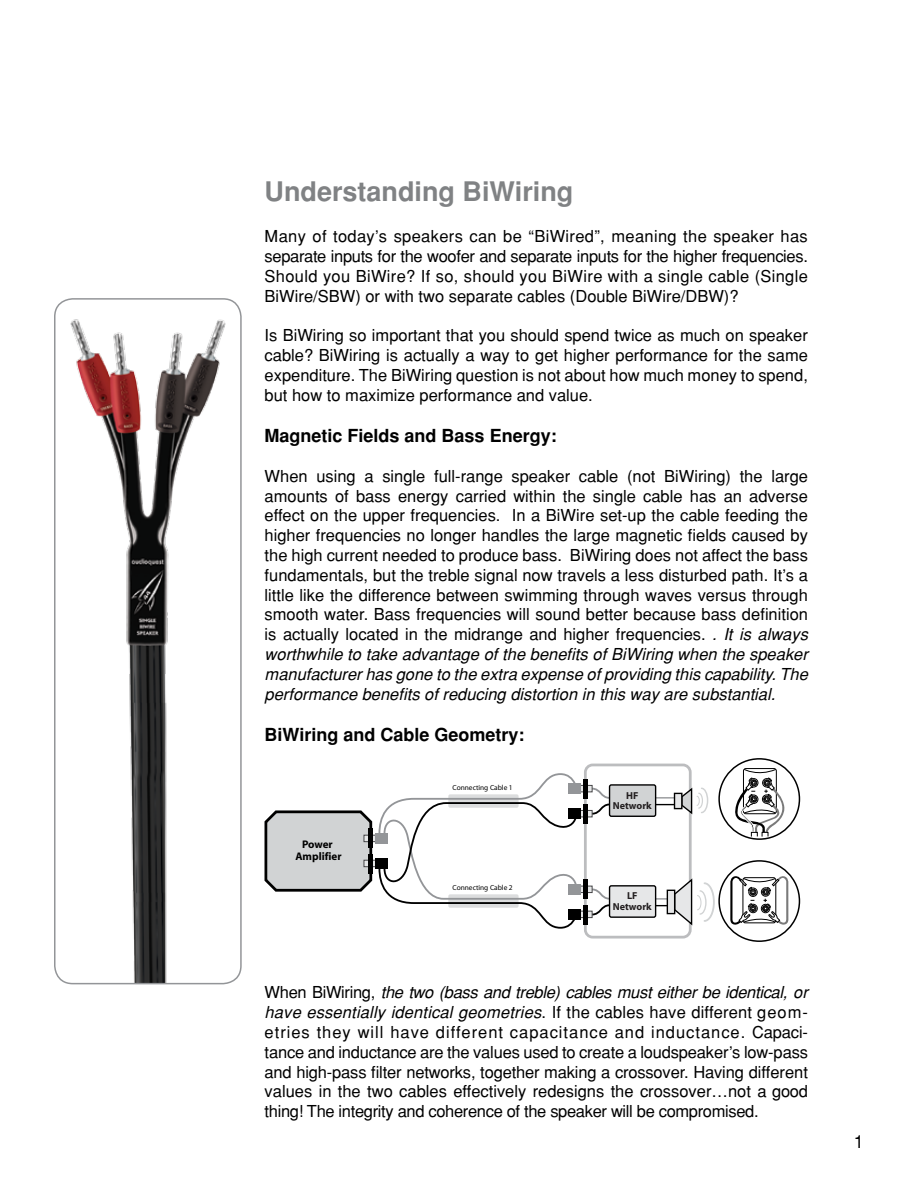
<style>
.page{position:relative;width:918px;height:1188px;background:#fff}
.page>*{position:absolute;margin:0;border:0;box-sizing:border-box;transform-origin:0 0}
.t1{font:700 27px "Helvetica";color:#808284}
.t2{font:700 18px "Helvetica";color:#000}
.t3{font:16.5px/19.8px "Helvetica";color:#000;text-align:justify}
.t4{font:700 11.1px/12.3px "Myriad";color:#000;text-align:center}
.t5{font:700 10.2px/10.5px "Myriad";color:#231f20;text-align:center}
.t6{font:7.35px "Myriad";color:#000}
.s1{font-style:italic}
</style>
<div class="page">
<img style="left:55px;top:299px;width:186px;height:685px;border-radius:18px">
<div style="left:54px;top:298px;width:188px;height:686px;border:2px solid #939598;border-radius:18px"></div>
<svg style="left:656px;top:898px;width:11px;height:8px"></svg>
<svg style="left:590px;top:787px;width:19px;height:28px"></svg>
<svg style="left:590px;top:888px;width:19px;height:28px"></svg>
<div style="left:584px;top:764px;width:108px;height:175px;border:3px solid #bcbdbf;border-radius:7px"></div>
<div style="left:580px;top:886px;width:12px;height:7px;background:#e6e7e8"></div>
<div style="left:580px;top:886px;width:13px;height:7px;border:1px solid #474749"></div>
<div style="left:580px;top:911px;width:12px;height:7px;background:#e6e7e8"></div>
<div style="left:580px;top:911px;width:13px;height:7px;border:1px solid #474749"></div>
<div style="left:583px;top:880px;width:5px;height:19px;background:#000"></div>
<div style="left:583px;top:905px;width:5px;height:19px;background:#000"></div>
<div style="left:568px;top:884px;width:13px;height:10px;background:#939598"></div>
<div style="left:568px;top:909px;width:13px;height:10px;background:#000"></div>
<div style="left:580px;top:785px;width:12px;height:7px;background:#e6e7e8"></div>
<div style="left:580px;top:785px;width:13px;height:7px;border:1px solid #474749"></div>
<div style="left:580px;top:810px;width:12px;height:7px;background:#e6e7e8"></div>
<div style="left:580px;top:810px;width:13px;height:7px;border:1px solid #474749"></div>
<div style="left:583px;top:779px;width:5px;height:19px;background:#000"></div>
<div style="left:583px;top:804px;width:5px;height:20px;background:#000"></div>
<div style="left:568px;top:784px;width:13px;height:10px;background:#939598"></div>
<div style="left:568px;top:809px;width:13px;height:10px;background:#000"></div>
<div style="left:610px;top:785px;width:46px;height:31px;background:#d1d3d4;border-radius:2px"></div>
<div style="left:609px;top:784px;width:47px;height:33px;border:1px solid #000;border-radius:2px"></div>
<div style="left:610px;top:886px;width:46px;height:31px;background:#e6e7e8;border-radius:2px"></div>
<div style="left:609px;top:885px;width:47px;height:33px;border:1px solid #000;border-radius:2px"></div>
<div style="left:667px;top:890px;width:8px;height:24px;background:#e6e7e8"></div>
<div style="left:667px;top:890px;width:8px;height:24px;border:1px solid #000"></div>
<svg style="left:656px;top:786px;width:53px;height:30px"></svg>
<svg style="left:264px;top:773px;width:314px;height:156px"></svg>
<div style="left:743px;top:768px;width:34px;height:46px;border:1px solid #000;border-radius:2px"></div>
<svg style="left:734px;top:769px;width:62px;height:68px"></svg>
<div style="left:718px;top:758px;width:82px;height:82px;border:2px solid #000;border-radius:50%"></div>
<svg style="left:673px;top:877px;width:49px;height:62px"></svg>
<svg style="left:730px;top:876px;width:58px;height:49px"></svg>
<div style="left:718px;top:860px;width:82px;height:82px;border:2px solid #000;border-radius:50%"></div>
<h1 class="t1" style="left:265px;top:176px;width:310px">Understanding BiWiring</h1>
<p class="t3" style="left:265px;top:227px;width:545px">Many of today’s speakers can be “BiWired”, meaning the speaker has separate inputs for the woofer and separate inputs for the higher frequencies.<br>Should you BiWire? If so, should you BiWire with a single cable (Single BiWire/SBW) or with two separate cables (Double BiWire/DBW)?</p>
<p class="t3" style="left:265px;top:326px;width:545px">Is BiWiring so important that you should spend twice as much on speaker cable? BiWiring is actually a way to get higher performance for the same expenditure. The BiWiring question is not about how much money to spend, but how to maximize performance and value.</p>
<p class="t2" style="left:265px;top:425px;width:294px">Magnetic Fields and Bass Energy:</p>
<p class="t3" style="left:265px;top:466px;width:545px">When using a single full-range speaker cable (not BiWiring) the large amounts of bass energy carried within the single cable has an adverse effect on the upper frequencies. In a BiWire set-up the cable feeding the higher frequencies no longer handles the large magnetic fields caused by the high current needed to produce bass. BiWiring does not affect the bass fundamentals, but the treble signal now travels a less disturbed path. It’s a little like the difference between swimming through waves versus through smooth water. Bass frequencies will sound better because bass definition is actually located in the midrange and higher frequencies. <span class="s1">. It is always worthwhile to take advantage of the benefits of BiWiring when the speaker manufacturer has gone to the extra expense of providing this capability. The performance benefits of reducing distortion in this way are substantial.</span></p>
<p class="t2" style="left:265px;top:724px;width:261px">BiWiring and Cable Geometry:</p>
<p class="t5" style="left:626px;top:532px;width:14px">HF</p>
<p class="t6" style="left:430px;top:577px;width:56px">Connecting Cable</p>
<p class="t4" style="left:295px;top:592px;width:48px">Amplifier</p>
<p class="t5" style="left:613px;top:632px;width:40px">LF<br>Network</p>
<p class="t4" style="left:295px;top:839px;width:48px">Power<br>Amplifier</p>
<p class="t6" style="left:453px;top:784px;width:62px">Connecting Cable 1</p>
<p class="t6" style="left:453px;top:884px;width:62px">Connecting Cable 2</p>
<p class="t5" style="left:613px;top:791px;width:40px">HF<br>Network</p>
<p class="t5" style="left:613px;top:891px;width:40px">LF<br>Network</p>
<p class="t3" style="left:265px;top:983px;width:545px">When BiWiring, <span class="s1">the two (bass and treble) cables must either be identical, or have essentially identical geometries</span>. If the cables have different geom&shy;etries they will have different capacitance and inductance. Capaci&shy;tance and inductance are the values used to create a loudspeaker’s low-pass and high-pass filter networks, together making a crossover. Having different values in the two cables effectively redesigns the crossover…not a good thing! The integrity and coherence of the speaker will be compromised.</p>
</div>
